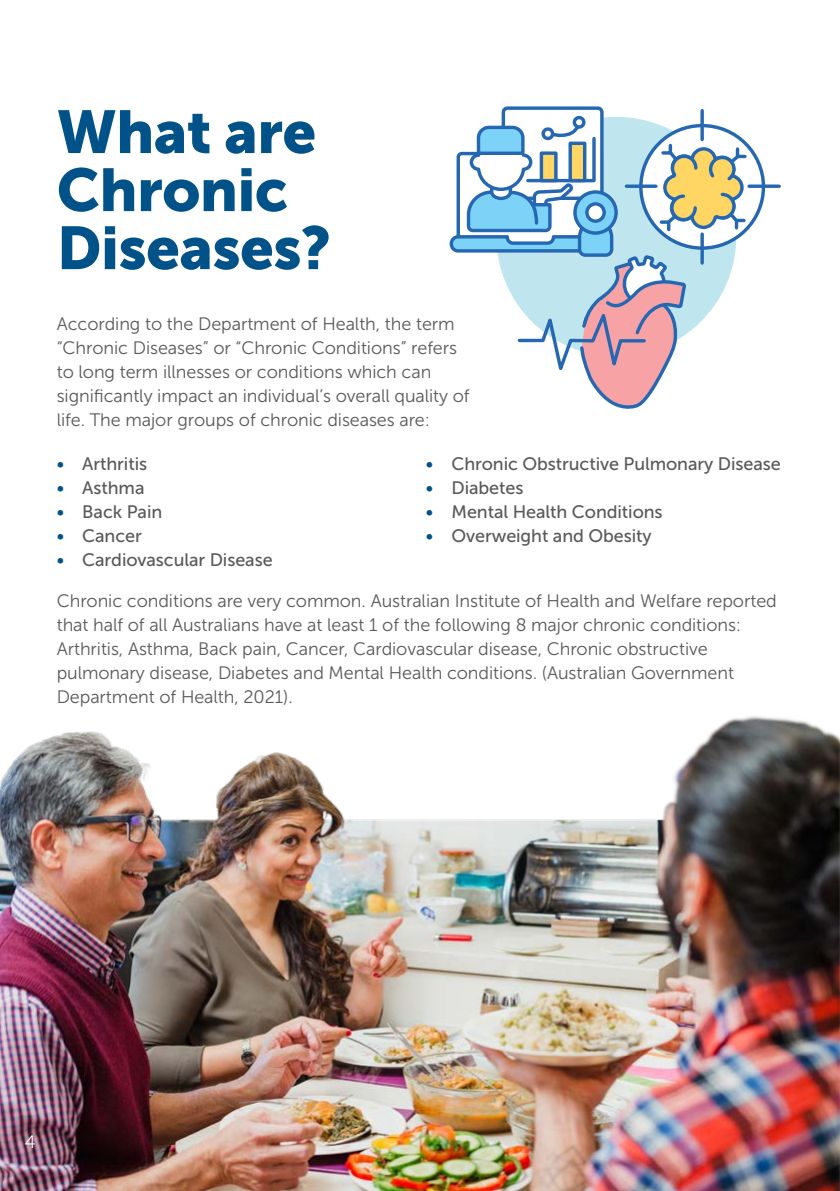
<style>
.page{position:relative;width:840px;height:1191px;background:#fff}
.page>*{position:absolute;margin:0;border:0;box-sizing:border-box;transform-origin:0 0}
.t1{font:60px/58px "Museo Sans 900";letter-spacing:-.01em;color:#005288}
.t2{font:18px/24px "Museo Sans 300";letter-spacing:-.005em;color:#58595b}
.t3{font:18px "Museo Sans 500";letter-spacing:-.005em;color:#58595b}
.t4{font:18px "Museo Sans 300";color:#fff}
.s1{color:#005288}
</style>
<div class="page">
<img style="left:0;top:716px;width:839px;height:475px">
<svg style="left:748px;top:184px;width:30px;height:4px"></svg>
<svg style="left:449px;top:106px;width:299px;height:303px"></svg>
<svg style="left:574px;top:192px;width:41px;height:41px"></svg>
<div style="left:573px;top:190px;width:44px;height:45px;border:3px solid #2667b2;border-radius:50%"></div>
<svg style="left:586px;top:204px;width:18px;height:17px"></svg>
<div style="left:584px;top:202px;width:21px;height:21px;border:3px solid #2667b2;border-radius:50%"></div>
<h1 class="t1" style="left:57px;top:103px;width:276px">What are<br>Chronic<br>Diseases?</h1>
<p class="t2" style="left:57px;top:312px;width:414px">According to the Department of Health, the term “Chronic Diseases” or “Chronic Conditions” refers to long term illnesses or conditions which can significantly impact an individual’s overall quality of life. The major groups of chronic diseases are:</p>
<p class="t3" style="left:57px;top:454px;width:92px"><span class="s1">•</span> Arthritis</p>
<p class="t3" style="left:57px;top:478px;width:89px"><span class="s1">•</span> Asthma</p>
<p class="t3" style="left:57px;top:502px;width:107px"><span class="s1">•</span> Back Pain</p>
<p class="t3" style="left:57px;top:526px;width:86px"><span class="s1">•</span> Cancer</p>
<p class="t3" style="left:57px;top:550px;width:217px"><span class="s1">•</span> Cardiovascular Disease</p>
<p class="t3" style="left:426px;top:454px;width:356px"><span class="s1">•</span> Chronic Obstructive Pulmonary Disease</p>
<p class="t3" style="left:426px;top:478px;width:99px"><span class="s1">•</span> Diabetes</p>
<p class="t3" style="left:426px;top:502px;width:238px"><span class="s1">•</span> Mental Health Conditions</p>
<p class="t3" style="left:426px;top:526px;width:227px"><span class="s1">•</span> Overweight and Obesity</p>
<p class="t2" style="left:57px;top:589px;width:721px">Chronic conditions are very common. Australian Institute of Health and Welfare reported that half of all Australians have at least 1 of the following 8 major chronic conditions:<br>Arthritis, Asthma, Back pain, Cancer, Cardiovascular disease, Chronic obstructive pulmonary disease, Diabetes and Mental Health conditions. (Australian Government Department of Health, 2021).</p>
<p class="t4" style="left:25px;top:1132px;width:12px">4</p>
</div>
